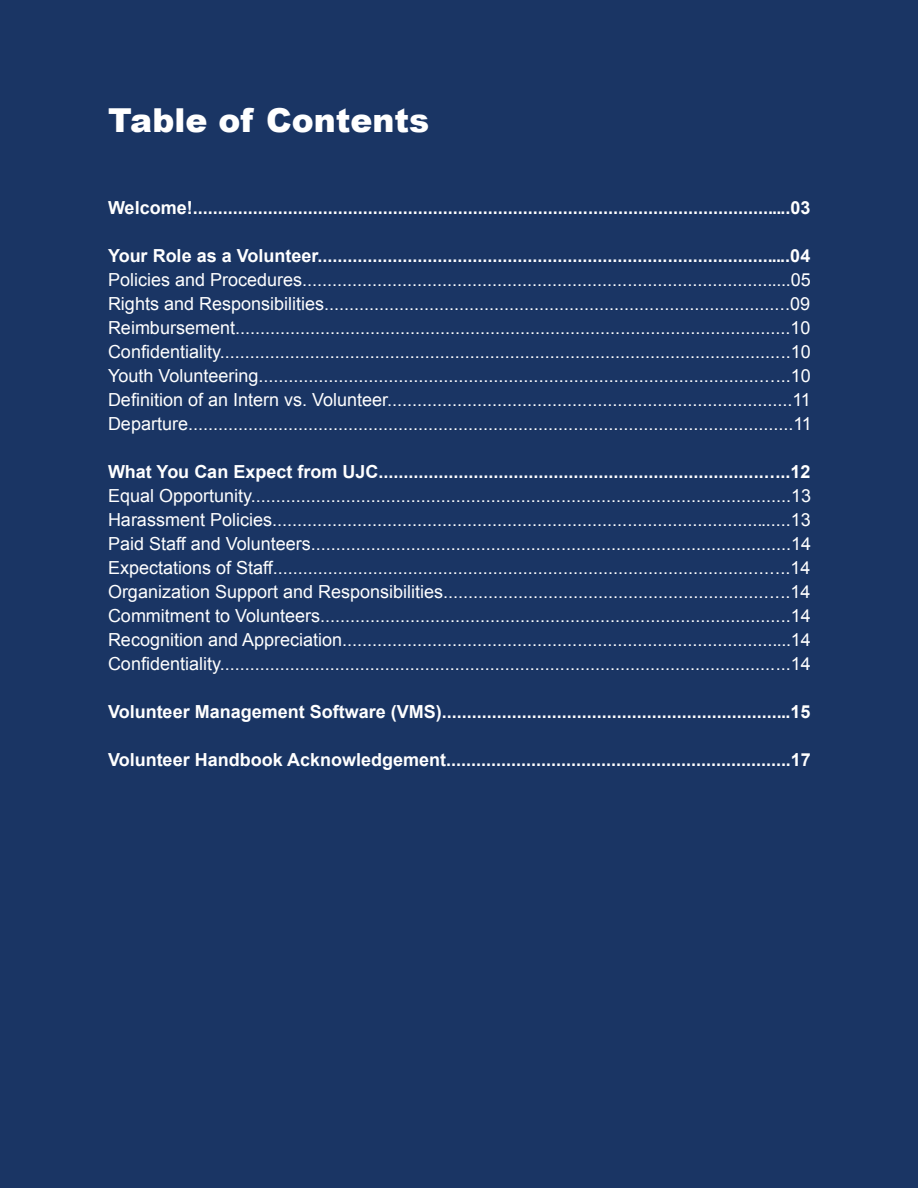
<style>
.page{position:relative;width:918px;height:1188px;background:#1a3564}
.page>*{position:absolute;margin:0;border:0;box-sizing:border-box;transform-origin:0 0}
.t1{font:900 33px "Arial";color:#fff}
.t2{font:18px/24px "Arial";color:#fff;text-align:justify}
.t3{font:700 18px "Arial";color:#fff}
</style>
<div class="page">
<h1 class="t1" style="left:108px;top:96px;width:323px">Table of Contents</h1>
<p class="t3" style="left:108px;top:196px;width:704px">Welcome!........................................................................................................................03</p>
<p class="t3" style="left:108px;top:244px;width:704px">Your Role as a Volunteer...............................................................................................04</p>
<p class="t2" style="left:108px;top:268px;width:705px">Policies and Procedures..................................................................................................05<br>Rights and Responsibilities.............................................................................................09<br>Reimbursement...............................................................................................................10<br>Confidentiality..................................................................................................................10<br>Youth Volunteering..........................................................................................................10<br>Definition of an Intern vs. Volunteer.................................................................................11<br>Departure.........................................................................................................................11</p>
<p class="t3" style="left:108px;top:460px;width:704px">What You Can Expect from UJC..................................................................................12</p>
<p class="t2" style="left:108px;top:484px;width:705px">Equal Opportunity............................................................................................................13<br>Harassment Policies........................................................................................................13<br>Paid Staff and Volunteers................................................................................................14<br>Expectations of Staff.......................................................................................................14<br>Organization Support and Responsibilities.....................................................................14<br>Commitment to Volunteers..............................................................................................14<br>Recognition and Appreciation..........................................................................................14<br>Confidentiality..................................................................................................................14</p>
<p class="t3" style="left:108px;top:700px;width:704px">Volunteer Management Software (VMS)......................................................................15</p>
<p class="t3" style="left:108px;top:748px;width:704px">Volunteer Handbook Acknowledgement.....................................................................17</p>
</div>
